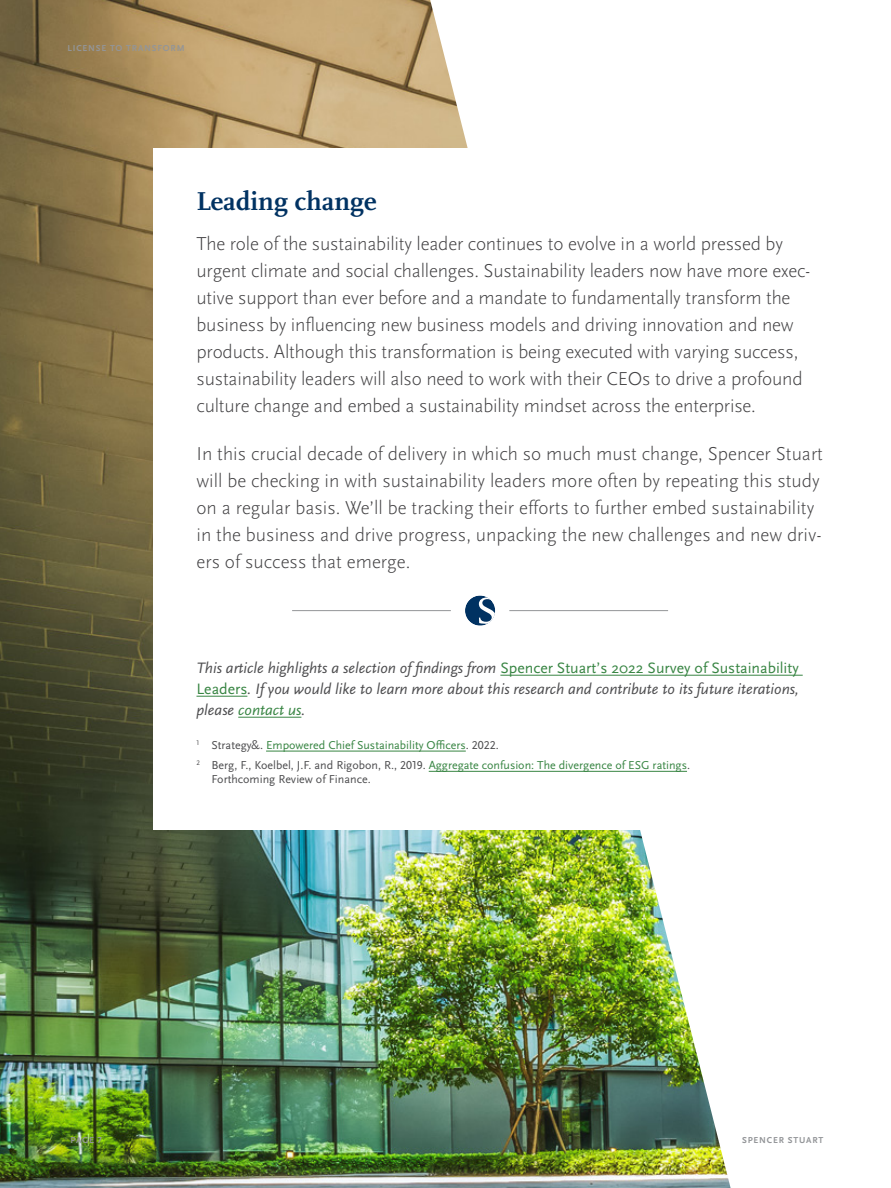
<style>
.page{position:relative;width:891px;height:1188px;background:#fff}
.page>*{position:absolute;margin:0;border:0;box-sizing:border-box;transform-origin:0 0}
.t1{font:700 27px "Scala Pro";letter-spacing:.005em;color:#003262}
.t2{font:300 19.5px/27px "Scala Sans Pro";letter-spacing:-.01em;color:#414042}
.t3{font:italic 15.75px/21px "Scala Sans Pro";color:#4d4d4f;text-align:justify}
.t4{font:12px/20.2px "Scala Sans Pro";color:#388543}
.t5{font:12px "Scala Sans Pro";color:#4d4d4f}
.t6{font:700 9px "Scala Sans Pro";letter-spacing:.09em;color:#939598}
.s1{font-style:normal;color:#388543}
.s2{color:#388543}
.s3{color:#4d4d4f}
</style>
<div class="page">
<img style="left:0;top:0;width:731px;height:1188px">
<div style="left:153px;top:148px;width:738px;height:682px;background:#fff"></div>
<hr style="left:500px;top:675px;width:303px;height:1px;background:#388543">
<hr style="left:196px;top:696px;width:51px;height:1px;background:#388543">
<hr style="left:238px;top:717px;width:63px;height:1px;background:#388543">
<hr style="left:266px;top:751px;width:200px;height:1px;background:#388543">
<hr style="left:429px;top:771px;width:258px;height:1px;background:#388543">
<svg style="left:465px;top:596px;width:30px;height:30px"></svg>
<hr style="left:292px;top:610px;width:159px;height:1px;background:#939598">
<hr style="left:509px;top:610px;width:159px;height:1px;background:#939598">
<p class="t6" style="left:68px;top:43px;width:119px">LICENSE TO TRANSFORM</p>
<h1 class="t1" style="left:196px;top:185px;width:182px">Leading change</h1>
<p class="t2" style="left:196px;top:230px;width:615px">The role of the sustainability leader continues to evolve in a world pressed by urgent climate and social challenges. Sustainability leaders now have more exec&shy;utive support than ever before and a mandate to fundamentally transform the business by influencing new business models and driving innovation and new products. Although this transformation is being executed with varying success, sustainability leaders will also need to work with their CEOs to drive a profound culture change and embed a sustainability mindset across the enterprise.</p>
<p class="t2" style="left:196px;top:440px;width:628px">In this crucial decade of delivery in which so much must change, Spencer Stuart will be checking in with sustainability leaders more often by repeating this study on a regular basis. We’ll be tracking their efforts to further embed sustainability in the business and drive progress, unpacking the new challenges and new driv&shy;ers of success that emerge.</p>
<p class="t3" style="left:196px;top:657px;width:604px">This article highlights a selection of findings from <span class="s1">Spencer Stuart’s 2022 Survey of Sustainability Leaders</span>. If you would like to learn more about this research and contribute to its future iterations, please <span class="s2">contact us</span>.</p>
<p class="t4" style="left:196px;top:735px;width:495px"><sup>1</sup> <span class="s3">Strategy&amp;.</span> Empowered Chief Sustainability Officers<span class="s3">. 2022.<br></span><sup>2</sup> <span class="s3">Berg, F., Koelbel, J.F. and Rigobon, R., 2019.</span> Aggregate confusion: The divergence of ESG ratings<span class="s3">.</span></p>
<p class="t5" style="left:211px;top:772px;width:161px">Forthcoming Review of Finance.</p>
<p class="t6" style="left:70px;top:1135px;width:33px">PAGE 7</p>
<p class="t6" style="left:742px;top:1135px;width:19px">SPENCER</p>
<p class="t6" style="left:788px;top:1135px;width:37px">STUART</p>
</div>
